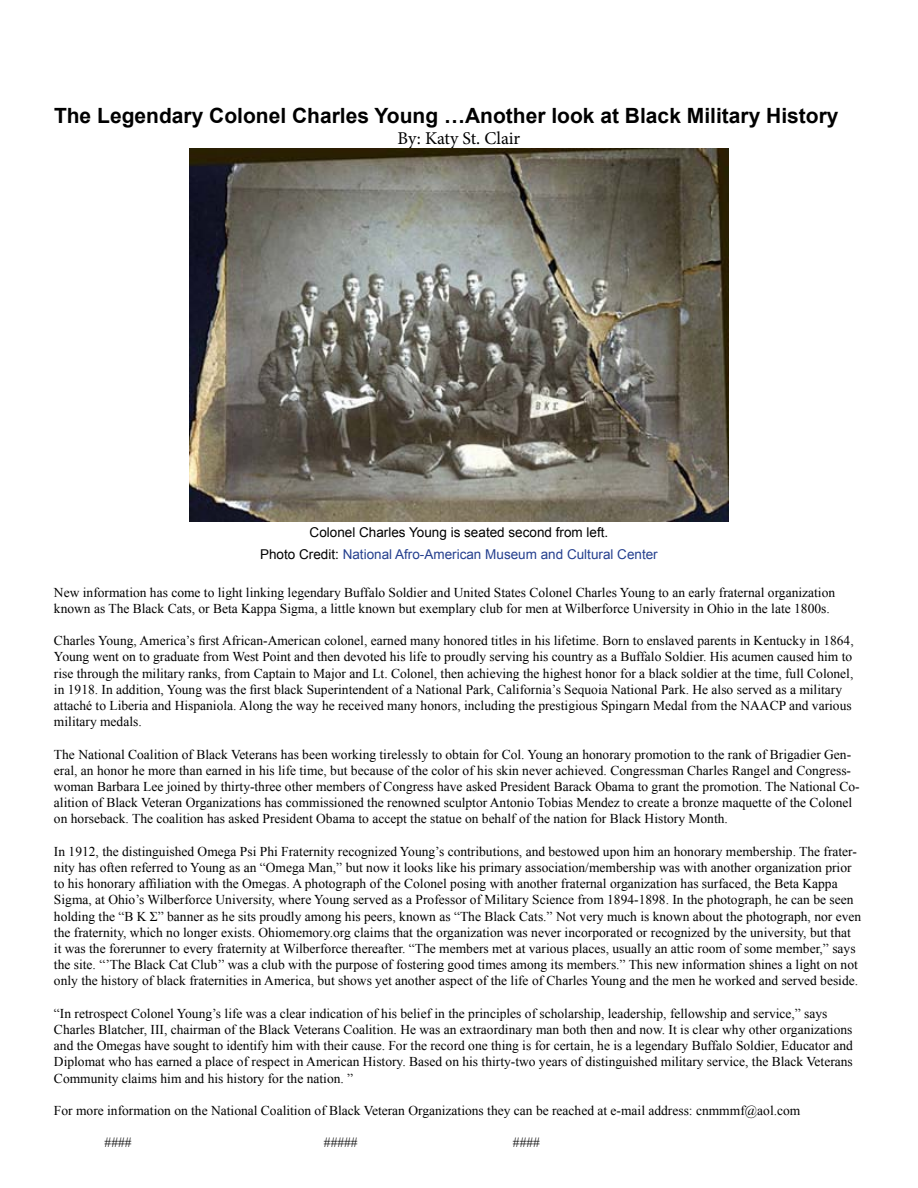
<style>
.page{position:relative;width:918px;height:1188px;background:#fff}
.page>*{position:absolute;margin:0;border:0;box-sizing:border-box;transform-origin:0 0}
.t1{font:700 21px "Arial";color:#000}
.t2{font:18px "Minion Pro";letter-spacing:-.01em;color:#000}
.t3{font:13.5px/16.2px "Times New Roman";color:#000}
.t4{font:13.5px/21.6px "Arial";color:#000;text-align:center}
.s1{color:#25408f}
</style>
<div class="page">
<img style="left:189px;top:149px;width:540px;height:372px">
<h1 class="t1" style="left:54px;top:102px;width:786px">The Legendary Colonel Charles Young …Another look at Black Military History</h1>
<h2 class="t2" style="left:398px;top:127px;width:124px">By: Katy St. Clair</h2>
<p class="t4" style="left:260px;top:522px;width:399px">Colonel Charles Young is seated second from left.<br>Photo Credit: <span class="s1">National Afro-American Museum and Cultural Center</span></p>
<p class="t3" style="left:54px;top:584px;width:783px">New information has come to light linking legendary Buffalo Soldier and United States Colonel Charles Young to an early fraternal organization known as The Black Cats, or Beta Kappa Sigma, a little known but exemplary club for men at Wilberforce University in Ohio in the late 1800s.</p>
<p class="t3" style="left:54px;top:632px;width:801px">Charles Young, America’s first African-American colonel, earned many honored titles in his lifetime. Born to enslaved parents in Kentucky in 1864, Young went on to graduate from West Point and then devoted his life to proudly serving his country as a Buffalo Soldier. His acumen caused him to rise through the military ranks, from Captain to Major and Lt. Colonel, then achieving the highest honor for a black soldier at the time, full Colonel, in 1918. In addition, Young was the first black Superintendent of a National Park, California’s Sequoia National Park. He also served as a military attaché to Liberia and Hispaniola. Along the way he received many honors, including the prestigious Spingarn Medal from the NAACP and various military medals.</p>
<p class="t3" style="left:54px;top:746px;width:807px">The National Coalition of Black Veterans has been working tirelessly to obtain for Col. Young an honorary promotion to the rank of Brigadier Gen&shy;eral, an honor he more than earned in his life time, but because of the color of his skin never achieved. Congressman Charles Rangel and Congress&shy;woman Barbara Lee joined by thirty-three other members of Congress have asked President Barack Obama to grant the promotion. The National Co&shy;alition of Black Veteran Organizations has commissioned the renowned sculptor Antonio Tobias Mendez to create a bronze maquette of the Colonel on horseback. The coalition has asked President Obama to accept the statue on behalf of the nation for Black History Month.</p>
<p class="t3" style="left:54px;top:843px;width:809px">In 1912, the distinguished Omega Psi Phi Fraternity recognized Young’s contributions, and bestowed upon him an honorary membership. The frater&shy;nity has often referred to Young as an “Omega Man,” but now it looks like his primary association/membership was with another organization prior to his honorary affiliation with the Omegas. A photograph of the Colonel posing with another fraternal organization has surfaced, the Beta Kappa Sigma, at Ohio’s Wilberforce University, where Young served as a Professor of Military Science from 1894-1898. In the photograph, he can be seen holding the “B K Σ” banner as he sits proudly among his peers, known as “The Black Cats.” Not very much is known about the photograph, nor even the fraternity, which no longer exists. Ohiomemory.org claims that the organization was never incorporated or recognized by the university, but that it was the forerunner to every fraternity at Wilberforce thereafter. “The members met at various places, usually an attic room of some member,” says the site. “’The Black Cat Club’’ was a club with the purpose of fostering good times among its members.” This new information shines a light on not only the history of black fraternities in America, but shows yet another aspect of the life of Charles Young and the men he worked and served beside.</p>
<p class="t3" style="left:54px;top:1005px;width:800px">“In retrospect Colonel Young’s life was a clear indication of his belief in the principles of scholarship, leadership, fellowship and service,” says Charles Blatcher, III, chairman of the Black Veterans Coalition. He was an extraordinary man both then and now. It is clear why other organizations and the Omegas have sought to identify him with their cause. For the record one thing is for certain, he is a legendary Buffalo Soldier, Educator and Diplomat who has earned a place of respect in American History. Based on his thirty-two years of distinguished military service, the Black Veterans Community claims him and his history for the nation. ”</p>
<p class="t3" style="left:54px;top:1102px;width:748px">For more information on the National Coalition of Black Veteran Organizations they can be reached at e-mail address: cnmmmf@aol.com</p>
<p class="t3" style="left:105px;top:1135px;width:28px">####</p>
<p class="t3" style="left:324px;top:1135px;width:35px">#####</p>
<p class="t3" style="left:513px;top:1135px;width:28px">####</p>
</div>
